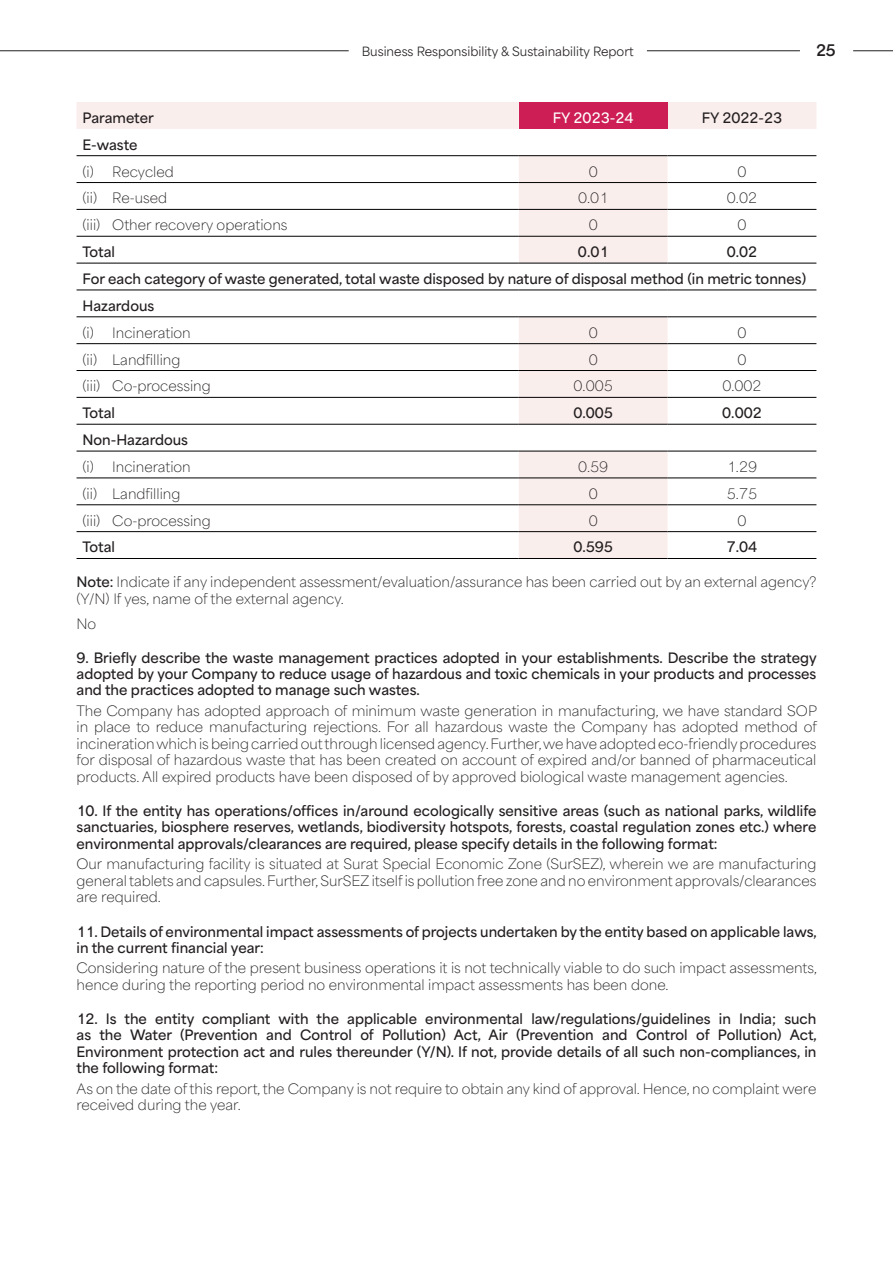
<style>
.page{position:relative;width:893px;height:1263px;background:#fff}
.page>*{position:absolute;margin:0;border:0;box-sizing:border-box;transform-origin:0 0}
.t1{font:700 15px "Area Normal";color:#231f20}
.Body_Copy_KB{font:100 13.5px/16.5px "Area Normal";color:#231f20}
.Level_4_Heading_KB{font:600 13.5px/16.2px "Area Normal";color:#231f20;text-align:justify}
.Body_Copy_KB-2{font:600 13.5px "Area Normal";color:#231f20}
.Tab_1_Regular_KB{font:100 13.5px "Area Normal";color:#231f20}
.Body_Copy_KB-3{font:600 13.5px "Area Normal";color:#fff}
.t2{font:12px "Area Normal";color:#231f20}
.s1{font-weight:600}
</style>
<div class="page">
<hr style="left:853px;top:50px;width:40px;height:1px;background:#231f20">
<hr style="left:0;top:50px;width:349px;height:1px;background:#231f20">
<hr style="left:647px;top:50px;width:153px;height:1px;background:#231f20">
<svg style="left:77px;top:102px;width:739px;height:456px"></svg>
<div style="left:519px;top:102px;width:149px;height:27px;background:#cd1e55"></div>
<hr style="left:77px;top:155px;width:442px;height:1px;background:#000">
<hr style="left:519px;top:155px;width:149px;height:1px;background:#000">
<hr style="left:668px;top:155px;width:148px;height:1px;background:#000">
<hr style="left:77px;top:182px;width:442px;height:1px;background:#000">
<hr style="left:519px;top:182px;width:149px;height:1px;background:#000">
<hr style="left:668px;top:182px;width:148px;height:1px;background:#000">
<hr style="left:77px;top:209px;width:442px;height:1px;background:#000">
<hr style="left:519px;top:209px;width:149px;height:1px;background:#000">
<hr style="left:668px;top:209px;width:148px;height:1px;background:#000">
<hr style="left:77px;top:236px;width:442px;height:1px;background:#000">
<hr style="left:519px;top:236px;width:149px;height:1px;background:#000">
<hr style="left:668px;top:236px;width:148px;height:1px;background:#000">
<hr style="left:77px;top:263px;width:442px;height:1px;background:#000">
<hr style="left:519px;top:263px;width:149px;height:1px;background:#000">
<hr style="left:668px;top:263px;width:148px;height:1px;background:#000">
<hr style="left:77px;top:290px;width:442px;height:1px;background:#000">
<hr style="left:519px;top:290px;width:149px;height:1px;background:#000">
<hr style="left:668px;top:290px;width:148px;height:1px;background:#000">
<hr style="left:77px;top:317px;width:442px;height:1px;background:#000">
<hr style="left:519px;top:317px;width:149px;height:1px;background:#000">
<hr style="left:668px;top:317px;width:148px;height:1px;background:#000">
<hr style="left:77px;top:343px;width:442px;height:1px;background:#000">
<hr style="left:519px;top:343px;width:149px;height:1px;background:#000">
<hr style="left:668px;top:343px;width:148px;height:1px;background:#000">
<hr style="left:77px;top:370px;width:442px;height:1px;background:#000">
<hr style="left:519px;top:370px;width:149px;height:1px;background:#000">
<hr style="left:668px;top:370px;width:148px;height:1px;background:#000">
<hr style="left:77px;top:397px;width:442px;height:1px;background:#000">
<hr style="left:519px;top:397px;width:149px;height:1px;background:#000">
<hr style="left:668px;top:397px;width:148px;height:1px;background:#000">
<hr style="left:77px;top:424px;width:442px;height:1px;background:#000">
<hr style="left:519px;top:424px;width:149px;height:1px;background:#000">
<hr style="left:668px;top:424px;width:148px;height:1px;background:#000">
<hr style="left:77px;top:451px;width:442px;height:1px;background:#000">
<hr style="left:519px;top:451px;width:149px;height:1px;background:#000">
<hr style="left:668px;top:451px;width:148px;height:1px;background:#000">
<hr style="left:77px;top:478px;width:442px;height:1px;background:#000">
<hr style="left:519px;top:478px;width:149px;height:1px;background:#000">
<hr style="left:668px;top:478px;width:148px;height:1px;background:#000">
<hr style="left:77px;top:504px;width:442px;height:1px;background:#000">
<hr style="left:519px;top:504px;width:149px;height:1px;background:#000">
<hr style="left:668px;top:504px;width:148px;height:1px;background:#000">
<hr style="left:77px;top:531px;width:442px;height:1px;background:#000">
<hr style="left:519px;top:531px;width:149px;height:1px;background:#000">
<hr style="left:668px;top:531px;width:148px;height:1px;background:#000">
<hr style="left:77px;top:558px;width:442px;height:1px;background:#000">
<hr style="left:519px;top:558px;width:149px;height:1px;background:#000">
<hr style="left:668px;top:558px;width:148px;height:1px;background:#000">
<p class="t2" style="left:362px;top:40px;width:274px">Business Responsibility &amp; Sustainability Report</p>
<p class="t1" style="left:816px;top:36px;width:21px">25</p>
<p class="Body_Copy_KB-2" style="left:83px;top:106px;width:73px">Parameter</p>
<p class="Body_Copy_KB-3" style="left:553px;top:106px;width:82px">FY 2023-24</p>
<p class="Body_Copy_KB-2" style="left:702px;top:106px;width:82px">FY 2022-23</p>
<p class="Body_Copy_KB-2" style="left:83px;top:132px;width:56px">E-waste</p>
<p class="Tab_1_Regular_KB" style="left:83px;top:160px;width:93px">(i) Recycled</p>
<p class="Body_Copy_KB" style="left:589px;top:161px;width:11px">0</p>
<p class="Body_Copy_KB" style="left:737px;top:161px;width:11px">0</p>
<p class="Tab_1_Regular_KB" style="left:83px;top:186px;width:86px">(ii) Re-used</p>
<p class="Body_Copy_KB" style="left:578px;top:188px;width:32px">0.01</p>
<p class="Body_Copy_KB" style="left:727px;top:188px;width:32px">0.02</p>
<p class="Tab_1_Regular_KB" style="left:83px;top:213px;width:206px">(iii) Other recovery operations</p>
<p class="Body_Copy_KB" style="left:589px;top:215px;width:11px">0</p>
<p class="Body_Copy_KB" style="left:737px;top:215px;width:11px">0</p>
<p class="Body_Copy_KB-2" style="left:83px;top:240px;width:34px">Total</p>
<p class="Body_Copy_KB-2" style="left:578px;top:240px;width:32px">0.01</p>
<p class="Body_Copy_KB-2" style="left:727px;top:240px;width:32px">0.02</p>
<p class="Body_Copy_KB-2" style="left:83px;top:267px;width:725px">For each category of waste generated, total waste disposed by nature of disposal method (in metric tonnes)</p>
<p class="Body_Copy_KB-2" style="left:83px;top:294px;width:73px">Hazardous</p>
<p class="Tab_1_Regular_KB" style="left:83px;top:321px;width:110px">(i) Incineration</p>
<p class="Body_Copy_KB" style="left:589px;top:322px;width:11px">0</p>
<p class="Body_Copy_KB" style="left:737px;top:322px;width:11px">0</p>
<p class="Tab_1_Regular_KB" style="left:83px;top:348px;width:99px">(ii) Landfilling</p>
<p class="Body_Copy_KB" style="left:589px;top:349px;width:11px">0</p>
<p class="Body_Copy_KB" style="left:737px;top:349px;width:11px">0</p>
<p class="Tab_1_Regular_KB" style="left:83px;top:374px;width:130px">(iii) Co-processing</p>
<p class="Body_Copy_KB" style="left:574px;top:376px;width:41px">0.005</p>
<p class="Body_Copy_KB" style="left:722px;top:376px;width:41px">0.002</p>
<p class="Body_Copy_KB-2" style="left:83px;top:401px;width:34px">Total</p>
<p class="Body_Copy_KB-2" style="left:573px;top:401px;width:41px">0.005</p>
<p class="Body_Copy_KB-2" style="left:722px;top:401px;width:41px">0.002</p>
<p class="Body_Copy_KB-2" style="left:83px;top:428px;width:107px">Non-Hazardous</p>
<p class="Tab_1_Regular_KB" style="left:83px;top:455px;width:110px">(i) Incineration</p>
<p class="Body_Copy_KB" style="left:578px;top:457px;width:32px">0.59</p>
<p class="Body_Copy_KB" style="left:727px;top:457px;width:32px">1.29</p>
<p class="Tab_1_Regular_KB" style="left:83px;top:482px;width:99px">(ii) Landfilling</p>
<p class="Body_Copy_KB" style="left:589px;top:484px;width:11px">0</p>
<p class="Body_Copy_KB" style="left:727px;top:484px;width:32px">5.75</p>
<p class="Tab_1_Regular_KB" style="left:83px;top:509px;width:130px">(iii) Co-processing</p>
<p class="Body_Copy_KB" style="left:589px;top:510px;width:11px">0</p>
<p class="Body_Copy_KB" style="left:737px;top:510px;width:11px">0</p>
<p class="Body_Copy_KB-2" style="left:83px;top:535px;width:34px">Total</p>
<p class="Body_Copy_KB-2" style="left:573px;top:535px;width:41px">0.595</p>
<p class="Body_Copy_KB-2" style="left:727px;top:535px;width:32px">7.04</p>
<p class="Body_Copy_KB" style="left:77px;top:572px;width:741px"><span class="s1">Note:</span> Indicate if any independent assessment/evaluation/assurance has been carried out by an external agency? (Y/N) If yes, name of the external agency.</p>
<p class="Body_Copy_KB" style="left:77px;top:613px;width:21px">No</p>
<p class="Level_4_Heading_KB" style="left:77px;top:648px;width:742px">9. Briefly describe the waste management practices adopted in your establishments. Describe the strategy adopted by your Company to reduce usage of hazardous and toxic chemicals in your products and processes and the practices adopted to manage such wastes.</p>
<p class="Body_Copy_KB" style="left:77px;top:701px;width:742px;text-align:justify">The Company has adopted approach of minimum waste generation in manufacturing, we have standard SOP in place to reduce manufacturing rejections. For all hazardous waste the Company has adopted method of incineration which is being carried out through licensed agency. Further, we have adopted eco-friendly procedures for disposal of hazardous waste that has been created on account of expired and/or banned of pharmaceutical products. All expired products have been disposed of by approved biological waste management agencies.</p>
<p class="Level_4_Heading_KB" style="left:77px;top:801px;width:741px">10. If the entity has operations/offices in/around ecologically sensitive areas (such as national parks, wildlife sanctuaries, biosphere reserves, wetlands, biodiversity hotspots, forests, coastal regulation zones etc.) where environmental approvals/clearances are required, please specify details in the following format:</p>
<p class="Body_Copy_KB" style="left:77px;top:854px;width:741px;text-align:justify">Our manufacturing facility is situated at Surat Special Economic Zone (SurSEZ), wherein we are manufacturing general tablets and capsules. Further, SurSEZ itself is pollution free zone and no environment approvals/clearances are required.</p>
<p class="Level_4_Heading_KB" style="left:77px;top:922px;width:742px">11. Details of environmental impact assessments of projects undertaken by the entity based on applicable laws, in the current financial year:</p>
<p class="Body_Copy_KB" style="left:77px;top:958px;width:742px">Considering nature of the present business operations it is not technically viable to do such impact assessments, hence during the reporting period no environmental impact assessments has been done.</p>
<p class="Level_4_Heading_KB" style="left:77px;top:1009px;width:742px">12. Is the entity compliant with the applicable environmental law/regulations/guidelines in India; such as the Water (Prevention and Control of Pollution) Act, Air (Prevention and Control of Pollution) Act, Environment protection act and rules thereunder (Y/N). If not, provide details of all such non-compliances, in the following format:</p>
<p class="Body_Copy_KB" style="left:77px;top:1078px;width:741px">As on the date of this report, the Company is not require to obtain any kind of approval. Hence, no complaint were received during the year.</p>
</div>
